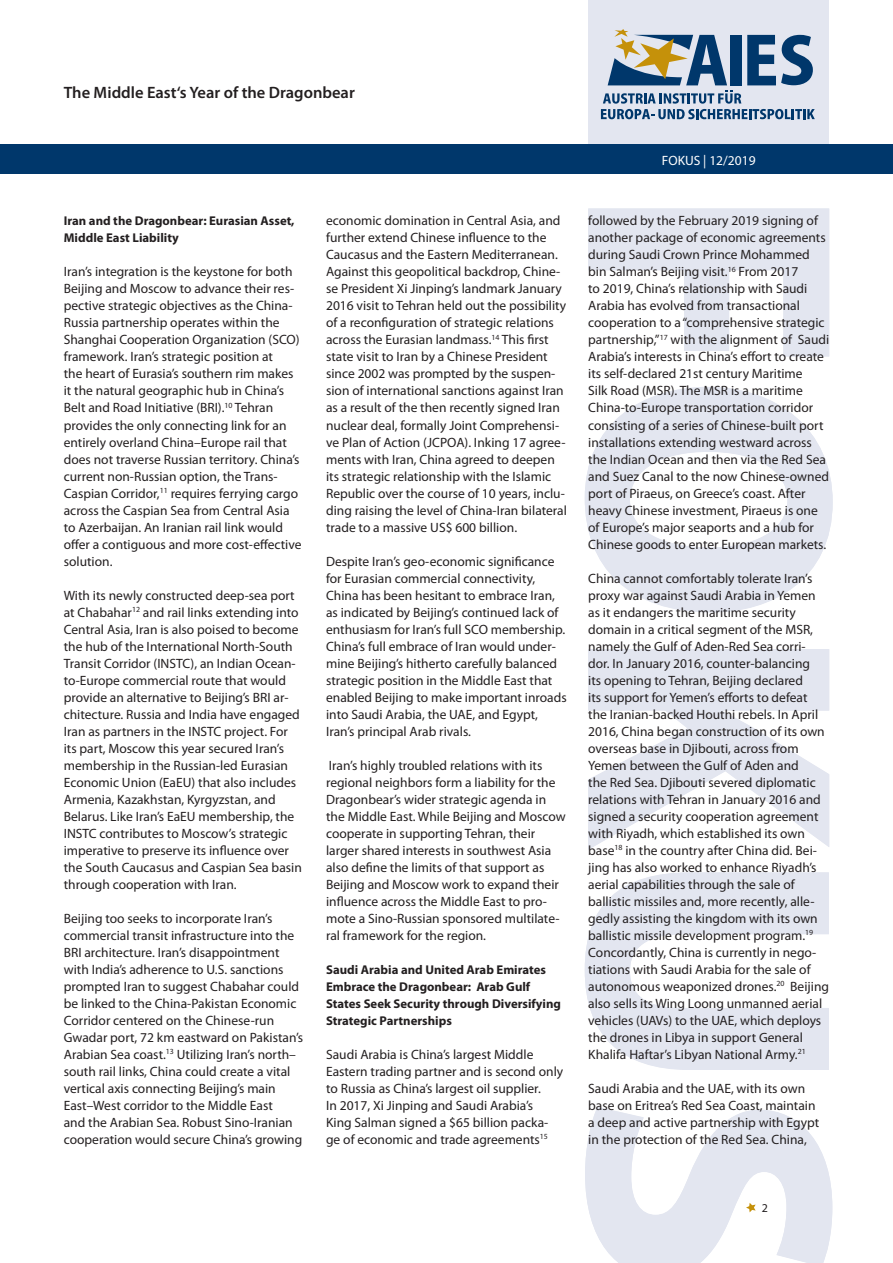
<style>
.page{position:relative;width:893px;height:1263px;background:#fff}
.page>*{position:absolute;margin:0;border:0;box-sizing:border-box;transform-origin:0 0}
.t1{font:600 16.5px "Myriad Pro";color:#231f20}
._03_Fließtext{font:13.5px/17px "Myriad Pro";color:#231f20}
.t2{font:13.5px "Myriad Pro";color:#fff}
._03_Fließtext-2{font:700 12.75px/17px "Myriad Pro";color:#231f20}
.t3{font:12px "Myriad Pro";color:#231f20}
</style>
<div class="page">
<div style="left:588px;top:0;width:241px;height:171px;background:#e3e6f0"></div>
<svg style="left:585px;top:208px;width:248px;height:1055px;fill:#e3e6f0"></svg>
<div style="left:0;top:145px;width:893px;height:29px;background:#00376b"></div>
<svg style="left:746px;top:1203px;width:10px;height:9px"></svg>
<svg style="left:601px;top:29px;width:214px;height:90px"></svg>
<p class="t1" style="left:64px;top:82px;width:293px">The Middle East‘s Year of the Dragonbear</p>
<p class="_03_Fließtext-2" style="left:64px;top:212px;width:232px">Iran and the Dragonbear: Eurasian Asset,<br>Middle East Liability</p>
<p class="_03_Fließtext" style="left:64px;top:263px;width:239px">Iran’s integration is the keystone for both Beijing and Moscow to advance their res&shy;pective strategic objectives as the China-Russia partnership operates within the Shanghai Cooperation Organization (SCO) framework. Iran’s strategic position at<br>the heart of Eurasia’s southern rim makes it the natural geographic hub in China’s Belt and Road Initiative (BRI).<sup>10</sup> Tehran provides the only connecting link for an entirely overland China–Europe rail that does not traverse Russian territory. China’s current non-Russian option, the Trans-Caspian Corridor,<sup>11</sup> requires ferrying cargo across the Caspian Sea from Central Asia to Azerbaijan. An Iranian rail link would offer a contiguous and more cost-effective solution.</p>
<p class="_03_Fließtext" style="left:64px;top:586px;width:240px">With its newly constructed deep-sea port at Chabahar<sup>12</sup> and rail links extending into Central Asia, Iran is also poised to become the hub of the International North-South Transit Corridor (INSTC), an Indian Ocean&shy;to-Europe commercial route that would provide an alternative to Beijing’s BRI ar&shy;chitecture. Russia and India have engaged Iran as partners in the INSTC project. For its part, Moscow this year secured Iran’s membership in the Russian-led Eurasian Economic Union (EaEU) that also includes Armenia, Kazakhstan, Kyrgyzstan, and Belarus. Like Iran’s EaEU membership, the INSTC contributes to Moscow’s strategic imperative to preserve its influence over the South Caucasus and Caspian Sea basin through cooperation with Iran.</p>
<p class="_03_Fließtext" style="left:64px;top:909px;width:241px">Beijing too seeks to incorporate Iran’s commercial transit infrastructure into the BRI architecture. Iran’s disappointment with India’s adherence to U.S. sanctions prompted Iran to suggest Chabahar could be linked to the China-Pakistan Economic Corridor centered on the Chinese-run Gwadar port, 72 km eastward on Pakistan’s Arabian Sea coast.<sup>13</sup> Utilizing Iran’s north– south rail links, China could create a vital vertical axis connecting Beijing’s main East–West corridor to the Middle East<br>and the Arabian Sea. Robust Sino-Iranian cooperation would secure China’s growing</p>
<p class="_03_Fließtext" style="left:326px;top:212px;width:236px">economic domination in Central Asia, and further extend Chinese influence to the<br>Caucasus and the Eastern Mediterranean.</p>
<p class="_03_Fließtext" style="left:326px;top:263px;width:242px">Against this geopolitical backdrop, Chine&shy;se President Xi Jinping’s landmark January 2016 visit to Tehran held out the possibility of a reconfiguration of strategic relations across the Eurasian landmass.<sup>14</sup> This first state visit to Iran by a Chinese President since 2002 was prompted by the suspen&shy;sion of international sanctions against Iran as a result of the then recently signed Iran nuclear deal, formally Joint Comprehensi&shy;ve Plan of Action (JCPOA). Inking 17 agree&shy;ments with Iran, China agreed to deepen its strategic relationship with the Islamic Republic over the course of 10 years, inclu&shy;ding raising the level of China-Iran bilateral trade to a massive US$ 600 billion.</p>
<p class="_03_Fließtext" style="left:326px;top:552px;width:242px">Despite Iran’s geo-economic significance for Eurasian commercial connectivity, China has been hesitant to embrace Iran, as indicated by Beijing’s continued lack of enthusiasm for Iran’s full SCO membership.<br>China’s full embrace of Iran would under&shy;mine Beijing’s hitherto carefully balanced strategic position in the Middle East that enabled Beijing to make important inroads into Saudi Arabia, the UAE, and Egypt, Iran’s principal Arab rivals.</p>
<p class="_03_Fließtext" style="left:326px;top:756px;width:241px">Iran’s highly troubled relations with its regional neighbors form a liability for the Dragonbear’s wider strategic agenda in the Middle East. While Beijing and Moscow cooperate in supporting Tehran, their larger shared interests in southwest Asia also define the limits of that support as Beijing and Moscow work to expand their influence across the Middle East to pro&shy;mote a Sino-Russian sponsored multilate&shy;ral framework for the region.</p>
<p class="_03_Fließtext-2" style="left:326px;top:961px;width:236px">Saudi Arabia and United Arab Emirates Embrace the Dragonbear: Arab Gulf States Seek Security through Diversifying Strategic Partnerships</p>
<p class="_03_Fließtext" style="left:326px;top:1046px;width:239px">Saudi Arabia is China’s largest Middle Eastern trading partner and is second only to Russia as China’s largest oil supplier.<br>In 2017, Xi Jinping and Saudi Arabia’s<br>King Salman signed a $65 billion packa&shy;ge of economic and trade agreements<sup>15</sup></p>
<p class="t2" style="left:662px;top:152px;width:95px">FOKUS | 12/2019</p>
<p class="_03_Fließtext" style="left:588px;top:212px;width:242px">followed by the February 2019 signing of another package of economic agreements during Saudi Crown Prince Mohammed bin Salman’s Beijing visit.<sup>16</sup> From 2017<br>to 2019, China’s relationship with Saudi Arabia has evolved from transactional cooperation to a “comprehensive strategic partnership,”<sup>17</sup> with the alignment of Saudi Arabia’s interests in China’s effort to create its self-declared 21st century Maritime<br>Silk Road (MSR). The MSR is a maritime China-to-Europe transportation corridor consisting of a series of Chinese-built port installations extending westward across the Indian Ocean and then via the Red Sea and Suez Canal to the now Chinese-owned port of Piraeus, on Greece’s coast. After heavy Chinese investment, Piraeus is one of Europe’s major seaports and a hub for Chinese goods to enter European markets.</p>
<p class="_03_Fließtext" style="left:588px;top:569px;width:242px">China cannot comfortably tolerate Iran’s proxy war against Saudi Arabia in Yemen as it endangers the maritime security domain in a critical segment of the MSR, namely the Gulf of Aden-Red Sea corri&shy;dor. In January 2016, counter-balancing<br>its opening to Tehran, Beijing declared<br>its support for Yemen’s efforts to defeat the Iranian-backed Houthi rebels. In April 2016, China began construction of its own overseas base in Djibouti, across from Yemen between the Gulf of Aden and<br>the Red Sea. Djibouti severed diplomatic relations with Tehran in January 2016 and signed a security cooperation agreement with Riyadh, which established its own base<sup>18</sup> in the country after China did. Bei&shy;jing has also worked to enhance Riyadh’s aerial capabilities through the sale of ballistic missiles and, more recently, alle&shy;gedly assisting the kingdom with its own ballistic missile development program.<sup>19<br></sup>Concordantly, China is currently in nego&shy;tiations with Saudi Arabia for the sale of autonomous weaponized drones.<sup>20</sup> Beijing also sells its Wing Loong unmanned aerial vehicles (UAVs) to the UAE, which deploys the drones in Libya in support General Khalifa Haftar’s Libyan National Army.<sup>21</sup></p>
<p class="_03_Fließtext" style="left:588px;top:1080px;width:233px">Saudi Arabia and the UAE, with its own base on Eritrea’s Red Sea Coast, maintain a deep and active partnership with Egypt in the protection of the Red Sea. China,</p>
<p class="t3" style="left:762px;top:1200px;width:8px">2</p>
</div>
